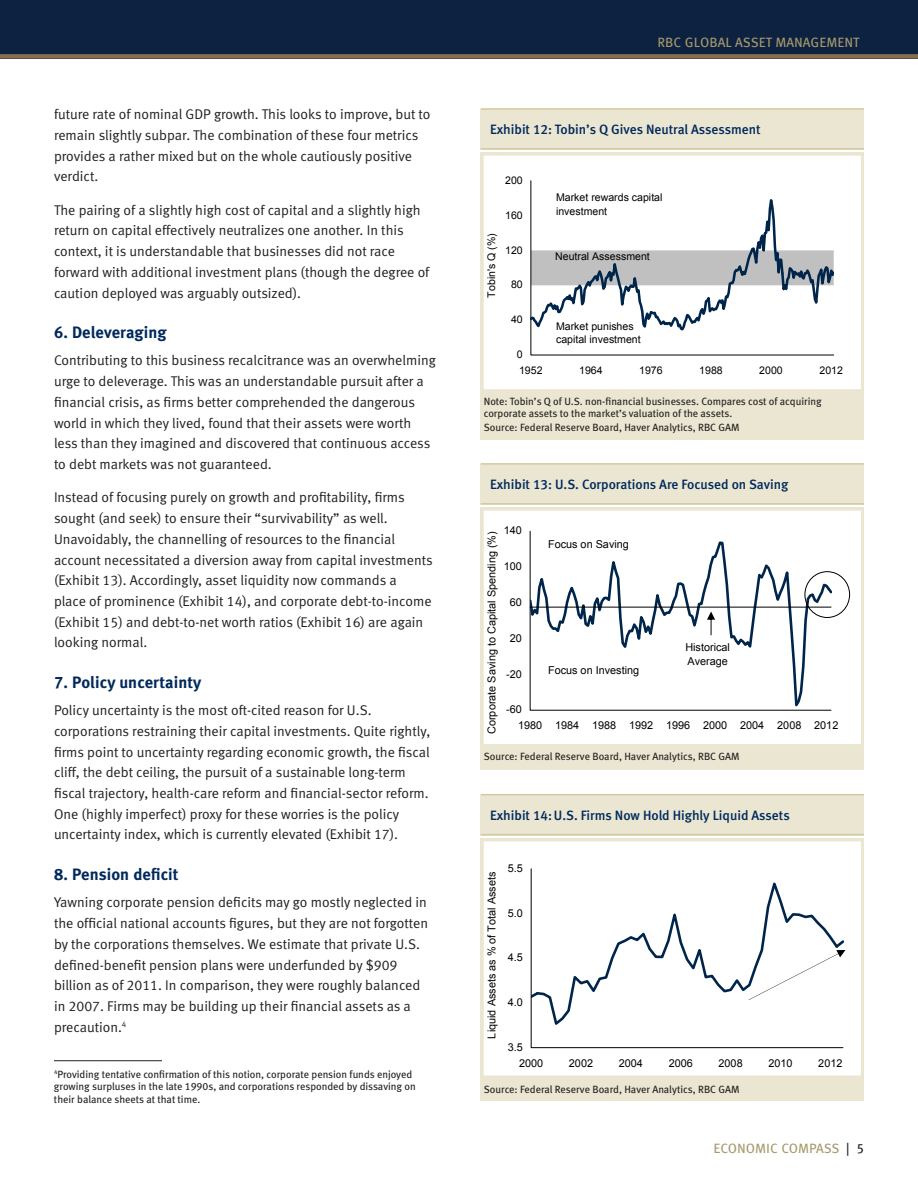
<style>
.page{position:relative;width:918px;height:1188px;background:#fff}
.page>*{position:absolute;margin:0;border:0;box-sizing:border-box;transform-origin:0 0}
._2nd_subtitle{font:16.5px "Meta Bold LF";letter-spacing:.01em;color:#00295c}
.Copy{font:14.1px/20.7px "Meta Normal LF";color:#231f20}
.Source{font:14.1px/20.7px "Meta Normal LF";color:#231f20}
.Chart_title{font:13.5px "Meta Medium LF";color:#00295c}
.t1{font:13.5px "Meta Book LF Caps";color:#a7996e}
.t2{font:10.8px/13.8px "Arial";color:#000}
.t3{font:10.65px/13.5px "Arial";color:#000}
.Source-2{font:10.5px/12.6px "Meta Book LF";color:#231f20}
.s1{color:#231f20}
</style>
<div class="page">
<div style="left:481px;top:152px;width:383px;height:288px;background:#eae6d1"></div>
<div style="left:481px;top:507px;width:383px;height:263px;background:#eae6d1"></div>
<div style="left:481px;top:838px;width:383px;height:263px;background:#eae6d1"></div>
<hr style="left:54px;top:1060px;width:108px;height:1px;background:#231f20">
<div style="left:482px;top:840px;width:380px;height:237px;background:#fff"></div>
<svg style="left:531px;top:869px;width:312px;height:179px"></svg>
<svg style="left:531px;top:987px;width:3px;height:11px"></svg>
<svg style="left:534px;top:875px;width:306px;height:153px"></svg>
<svg style="left:749px;top:940px;width:96px;height:60px"></svg>
<div style="left:481px;top:838px;width:383px;height:241px;border:3px solid #eae6d1"></div>
<div style="left:481px;top:795px;width:383px;height:40px;background:#eae6d1"></div>
<hr style="left:481px;top:794px;width:383px;height:1px;background:#d3c99f">
<hr style="left:481px;top:834px;width:383px;height:1px;background:#d3c99f">
<div style="left:482px;top:509px;width:380px;height:237px;background:#fff"></div>
<svg style="left:529px;top:540px;width:303px;height:171px"></svg>
<svg style="left:827px;top:588px;width:4px;height:6px"></svg>
<svg style="left:530px;top:599px;width:4px;height:17px"></svg>
<hr style="left:530px;top:607px;width:301px;height:1px;background:#000">
<div style="left:805px;top:572px;width:45px;height:46px;border:1px solid #000;border-radius:50%"></div>
<svg style="left:707px;top:612px;width:8px;height:23px"></svg>
<div style="left:481px;top:508px;width:383px;height:239px;border:3px solid #eae6d1"></div>
<div style="left:481px;top:464px;width:383px;height:41px;background:#eae6d1"></div>
<hr style="left:481px;top:463px;width:383px;height:2px;background:#d3c99f">
<hr style="left:481px;top:503px;width:383px;height:2px;background:#d3c99f">
<div style="left:482px;top:154px;width:380px;height:237px;background:#fff"></div>
<svg style="left:531px;top:181px;width:303px;height:174px"></svg>
<svg style="left:530px;top:184px;width:304px;height:150px"></svg>
<div style="left:546px;top:251px;width:7px;height:7px;background:#c0c0c0"></div>
<div style="left:481px;top:153px;width:383px;height:239px;border:3px solid #eae6d1"></div>
<div style="left:481px;top:109px;width:383px;height:41px;background:#eae6d1"></div>
<hr style="left:481px;top:108px;width:383px;height:2px;background:#d3c99f">
<hr style="left:481px;top:148px;width:383px;height:2px;background:#d3c99f">
<div style="left:0;top:0;width:918px;height:59px;background:#0d2240"></div>
<div style="left:0;top:54px;width:918px;height:5px;background:#886d4b"></div>
<p class="Source" style="left:54px;top:104px;width:378px">future rate of nominal GDP growth. This looks to improve, but to remain slightly subpar. The combination of these four metrics provides a rather mixed but on the whole cautiously positive verdict.</p>
<p class="Copy" style="left:54px;top:199px;width:377px">The pairing of a slightly high cost of capital and a slightly high return on capital effectively neutralizes one another. In this context, it is understandable that businesses did not race forward with additional investment plans (though the degree of caution deployed was arguably outsized).</p>
<p class="_2nd_subtitle" style="left:54px;top:323px;width:114px">6. Deleveraging</p>
<p class="Copy" style="left:54px;top:350px;width:383px">Contributing to this business recalcitrance was an overwhelming urge to deleverage. This was an understandable pursuit after a financial crisis, as firms better comprehended the dangerous world in which they lived, found that their assets were worth less than they imagined and discovered that continuous access to debt markets was not guaranteed.</p>
<p class="Copy" style="left:54px;top:487px;width:380px">Instead of focusing purely on growth and profitability, firms sought (and seek) to ensure their “survivability” as well.<br>Unavoidably, the channelling of resources to the financial account necessitated a diversion away from capital investments (Exhibit 13). Accordingly, asset liquidity now commands a<br>place of prominence (Exhibit 14), and corporate debt-to-income (Exhibit 15) and debt-to-net worth ratios (Exhibit 16) are again looking normal.</p>
<p class="_2nd_subtitle" style="left:54px;top:673px;width:149px">7. Policy uncertainty</p>
<p class="Copy" style="left:54px;top:700px;width:378px">Policy uncertainty is the most oft-cited reason for U.S. corporations restraining their capital investments. Quite rightly, firms point to uncertainty regarding economic growth, the fiscal cliff, the debt ceiling, the pursuit of a sustainable long-term fiscal trajectory, health-care reform and financial-sector reform.<br>One (highly imperfect) proxy for these worries is the policy uncertainty index, which is currently elevated (Exhibit 17).</p>
<p class="_2nd_subtitle" style="left:54px;top:865px;width:126px">8. Pension deficit</p>
<p class="Copy" style="left:54px;top:892px;width:376px">Yawning corporate pension deficits may go mostly neglected in the official national accounts figures, but they are not forgotten by the corporations themselves. We estimate that private U.S. defined-benefit pension plans were underfunded by $909 billion as of 2011. In comparison, they were roughly balanced in 2007. Firms may be building up their financial assets as a precaution.<sup>4</sup></p>
<p class="Source-2" style="left:54px;top:1068px;width:363px"><sup>4</sup>Providing tentative confirmation of this notion, corporate pension funds enjoyed growing surpluses in the late 1990s, and corporations responded by dissaving on their balance sheets at that time.</p>
<p class="t1" style="left:657px;top:34px;width:203px">RBC GLOBAL ASSET MANAGEMENT</p>
<p class="Chart_title" style="left:490px;top:122px;width:272px">Exhibit 12: Tobin’s Q Gives Neutral Assessment</p>
<p class="t3" style="left:485px;top:298px;width:66px;rotate:-90deg">Tobin's Q (%)</p>
<p class="t3" style="left:505px;top:173px;width:19px">200</p>
<p class="t3" style="left:505px;top:208px;width:19px">160</p>
<p class="t3" style="left:505px;top:243px;width:19px">120</p>
<p class="t3" style="left:511px;top:278px;width:13px">80</p>
<p class="t3" style="left:511px;top:313px;width:13px">40</p>
<p class="t3" style="left:517px;top:348px;width:7px">0</p>
<p class="t3" style="left:556px;top:191px;width:108px">Market rewards capital investment</p>
<p class="t3" style="left:555px;top:250px;width:96px">Neutral Assessment</p>
<p class="t3" style="left:556px;top:320px;width:86px">Market punishes capital investment</p>
<p class="t3" style="left:519px;top:363px;width:25px">1952</p>
<p class="t3" style="left:579px;top:363px;width:25px">1964</p>
<p class="t3" style="left:639px;top:363px;width:25px">1976</p>
<p class="t3" style="left:699px;top:363px;width:25px">1988</p>
<p class="t3" style="left:759px;top:363px;width:25px">2000</p>
<p class="t3" style="left:819px;top:363px;width:25px">2012</p>
<p class="Source-2" style="left:484px;top:395px;width:339px;line-height:12px">Note: Tobin’s Q of U.S. non-financial businesses. Compares cost of acquiring corporate assets to the market’s valuation of the assets.</p>
<p class="Source-2" style="left:484px;top:421px;width:257px">Source: Federal Reserve Board, Haver Analytics, RBC GAM</p>
<p class="Chart_title" style="left:490px;top:477px;width:300px">Exhibit 13: U.S. Corporations Are Focused on Saving</p>
<p class="t2" style="left:504px;top:524px;width:20px">140</p>
<p class="t2" style="left:485px;top:734px;width:204px;rotate:-90deg">Corporate Saving to Capital Spending (%)</p>
<p class="t2" style="left:548px;top:538px;width:82px">Focus on Saving</p>
<p class="t2" style="left:504px;top:560px;width:20px">100</p>
<p class="t2" style="left:510px;top:595px;width:14px">60</p>
<p class="t2" style="left:510px;top:631px;width:14px">20</p>
<p class="t2" style="left:685px;top:640px;width:46px">Historical<br>Average</p>
<p class="t2" style="left:548px;top:663px;width:93px">Focus on Investing</p>
<p class="t2" style="left:506px;top:667px;width:17px">-20</p>
<p class="t2" style="left:506px;top:703px;width:17px">-60</p>
<p class="t2" style="left:518px;top:719px;width:322px">1980 1984 1988 1992 1996 2000 2004 2008 2012</p>
<p class="Source-2" style="left:484px;top:750px;width:257px">Source: Federal Reserve Board, Haver Analytics, RBC GAM</p>
<p class="Chart_title" style="left:490px;top:808px;width:301px">Exhibit 14:U.S. Firms Now Hold Highly Liquid Assets</p>
<p class="t2" style="left:485px;top:1039px;width:168px;rotate:-90deg">Liquid Assets as % of Total Assets</p>
<p class="t2" style="left:508px;top:861px;width:17px">5.5</p>
<p class="t2" style="left:508px;top:906px;width:17px">5.0</p>
<p class="t2" style="left:508px;top:951px;width:17px">4.5</p>
<p class="t2" style="left:508px;top:996px;width:17px">4.0</p>
<p class="t2" style="left:508px;top:1040px;width:17px">3.5</p>
<p class="t2" style="left:519px;top:1056px;width:26px">2000</p>
<p class="t2" style="left:569px;top:1056px;width:26px">2002</p>
<p class="t2" style="left:619px;top:1056px;width:26px">2004</p>
<p class="t2" style="left:669px;top:1056px;width:26px">2006</p>
<p class="t2" style="left:719px;top:1056px;width:26px">2008</p>
<p class="t2" style="left:768px;top:1056px;width:26px">2010</p>
<p class="t2" style="left:818px;top:1056px;width:26px">2012</p>
<p class="Source-2" style="left:484px;top:1083px;width:257px">Source: Federal Reserve Board, Haver Analytics, RBC GAM</p>
<p class="t1" style="left:714px;top:1140px;width:152px">ECONOMIC COMPASS <span class="s1">| 5</span></p>
</div>
